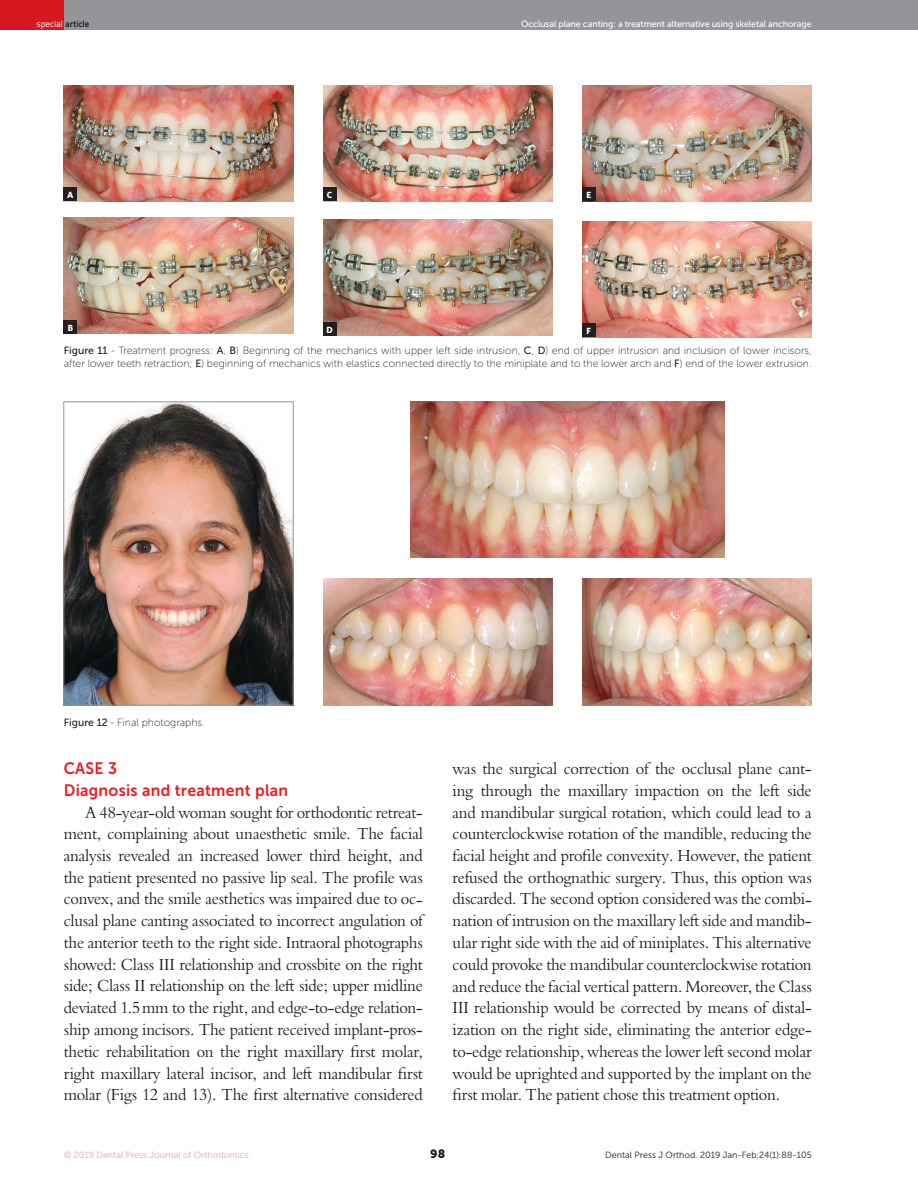
<style>
.page{position:relative;width:918px;height:1188px;background:#fff}
.page>*{position:absolute;margin:0;border:0;box-sizing:border-box;transform-origin:0 0}
.t1{font:16.5px/21.8px "Bergamo Std";letter-spacing:-.015em;color:#231f20;text-align:justify;scale:.95 1}
.t2{font:16.5px/21.8px "Museo Sans 700";letter-spacing:.02em;color:#ee1d23;scale:.95 1}
.t3{font:12px "Museo Sans 900";color:#231f20}
.t4{font:10.5px/12.6px "Museo Sans 100";color:#231f20}
.t5{font:9px "Museo Sans 500";letter-spacing:-.015em;color:#fff}
.t6{font:9px "Museo Sans 300";color:#231f20}
.t7{font:9px "Museo Sans 300";color:#f499c2}
.t8{font:9px "Titillium Text 22 L";color:#fff}
.t9{font:700 9px "Whitney";color:#fff}
.s1{font-weight:700;color:#231f20}
.s2{font-family:"Museo Sans 500"}
</style>
<div class="page">
<div style="left:0;top:0;width:918px;height:30px;background:#939598"></div>
<div style="left:0;top:0;width:64px;height:30px;background:#d7171f"></div>
<img style="left:64px;top:85px;width:229px;height:116px">
<img style="left:323px;top:85px;width:229px;height:116px">
<img style="left:582px;top:85px;width:230px;height:116px">
<img style="left:64px;top:218px;width:229px;height:116px">
<img style="left:323px;top:220px;width:229px;height:116px">
<img style="left:582px;top:221px;width:230px;height:116px">
<div style="left:64px;top:188px;width:13px;height:13px;background:#231f20"></div>
<div style="left:323px;top:188px;width:13px;height:13px;background:#231f20"></div>
<div style="left:582px;top:188px;width:14px;height:13px;background:#231f20"></div>
<div style="left:64px;top:320px;width:13px;height:14px;background:#231f20"></div>
<div style="left:323px;top:323px;width:13px;height:13px;background:#231f20"></div>
<div style="left:582px;top:324px;width:14px;height:13px;background:#231f20"></div>
<img style="left:65px;top:403px;width:227px;height:300px">
<div style="left:63px;top:401px;width:231px;height:304px;border:1px solid #939598"></div>
<img style="left:410px;top:402px;width:314px;height:156px">
<img style="left:323px;top:578px;width:229px;height:127px">
<img style="left:582px;top:578px;width:230px;height:127px">
<p class="t8" style="left:36px;top:17px;width:55px">special <span class="s1">article</span></p>
<p class="t5" style="left:521px;top:19px;width:292px">Occlusal plane canting: a treatment alternative using skeletal anchorage</p>
<p class="t9" style="left:67px;top:189px;width:8px">A</p>
<p class="t9" style="left:327px;top:189px;width:7px">C</p>
<p class="t9" style="left:586px;top:189px;width:6px">E</p>
<p class="t9" style="left:68px;top:322px;width:7px">B</p>
<p class="t9" style="left:326px;top:324px;width:8px">D</p>
<p class="t9" style="left:587px;top:325px;width:6px">F</p>
<p class="t4" style="left:64px;top:345px;width:749px"><span class="s2">Figure 11</span> - Treatment progress: <span class="s2">A</span>, <span class="s2">B</span>) Beginning of the mechanics with upper left side intrusion, <span class="s2">C</span>, <span class="s2">D</span>) end of upper intrusion and inclusion of lower incisors, after lower teeth retraction; <span class="s2">E</span>) beginning of mechanics with elastics connected directly to the miniplate and to the lower arch and <span class="s2">F</span>) end of the lower extrusion.</p>
<p class="t4" style="left:64px;top:716px;width:142px"><span class="s2">Figure 12</span> - Final photographs.</p>
<p class="t2" style="left:64px;top:757px;width:238px">CASE 3<br>Diagnosis and treatment plan</p>
<p class="t1" style="left:64px;top:801px;width:380px;text-indent:21px">A 48-year-old woman sought for orthodontic retreat&shy;ment, complaining about unaesthetic smile. The facial analysis revealed an increased lower third height, and the patient presented no passive lip seal. The profile was convex, and the smile aesthetics was impaired due to oc&shy;clusal plane canting associated to incorrect angulation of the anterior teeth to the right side. Intraoral photographs showed: Class III relationship and crossbite on the right side; Class II relationship on the left side; upper midline deviated 1.5mm to the right, and edge-to-edge relation&shy;ship among incisors. The patient received implant-pros&shy;thetic rehabilitation on the right maxillary first molar, right maxillary lateral incisor, and left mandibular first molar (Figs 12 and 13). The first alternative considered</p>
<p class="t1" style="left:453px;top:758px;width:380px">was the surgical correction of the occlusal plane cant&shy;ing through the maxillary impaction on the left side and mandibular surgical rotation, which could lead to a counterclockwise rotation of the mandible, reducing the facial height and profile convexity. However, the patient refused the orthognathic surgery. Thus, this option was discarded. The second option considered was the combi&shy;nation of intrusion on the maxillary left side and mandib&shy;ular right side with the aid of miniplates. This alternative could provoke the mandibular counterclockwise rotation and reduce the facial vertical pattern. Moreover, the Class III relationship would be corrected by means of distal&shy;ization on the right side, eliminating the anterior edge&shy;to-edge relationship, whereas the lower left second molar would be uprighted and supported by the implant on the first molar. The patient chose this treatment option.</p>
<p class="t7" style="left:64px;top:1150px;width:186px">© 2019 Dental Press Journal of Orthodontics</p>
<p class="t3" style="left:430px;top:1147px;width:16px">98</p>
<p class="t6" style="left:605px;top:1150px;width:208px">Dental Press J Orthod. 2019 Jan-Feb;24(1):88-105</p>
</div>
